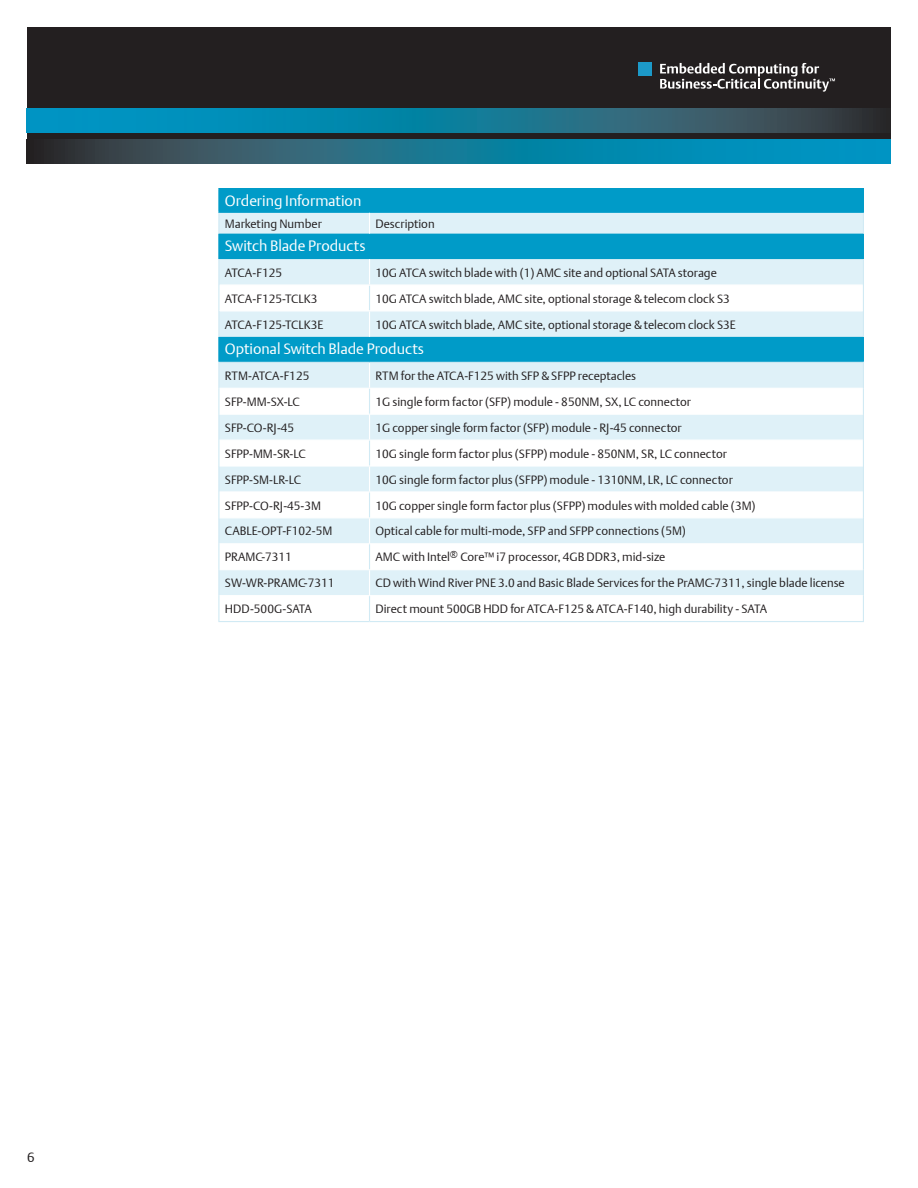
<style>
.page{position:relative;width:918px;height:1188px;background:#fff}
.page>*{position:absolute;margin:0;border:0;box-sizing:border-box;transform-origin:0 0}
.Table_header{font:15px "DTL Argo T Light";color:#fff}
.t1{font:13.5px "DTL Argo T Light";color:#231f20}
._3_Table_Text{font:12px "DTL Argo T Light";color:#231f20}
</style>
<div class="page">
<div style="left:27px;top:27px;width:864px;height:136px;background:#231f20"></div>
<div style="left:638px;top:62px;width:14px;height:14px;background:#1c99c8"></div>
<svg style="left:660px;top:63px;width:175px;height:29px"></svg>
<svg style="left:51px;top:140px;width:840px;height:23px;background:#187490"></svg>
<svg style="left:27px;top:109px;width:853px;height:24px;background:#177692"></svg>
<div style="left:219px;top:189px;width:644px;height:23px;background:#009bc8"></div>
<svg style="left:219px;top:213px;width:644px;height:382px;fill:#dff1f8"></svg>
<svg style="left:219px;top:234px;width:644px;height:128px"></svg>
<svg style="left:369px;top:213px;width:1px;height:21px"></svg>
<hr style="left:219px;top:284px;width:151px;height:2px;background:#fff">
<hr style="left:370px;top:284px;width:493px;height:2px;background:#fff">
<hr style="left:218px;top:188px;width:152px;height:1px;background:#009bc8">
<hr style="left:370px;top:188px;width:494px;height:1px;background:#009bc8">
<hr style="left:218px;top:212px;width:152px;height:1px;background:#009bc8">
<hr style="left:370px;top:212px;width:494px;height:1px;background:#009bc8">
<hr style="left:218px;top:362px;width:152px;height:1px;background:#d1eaf4">
<hr style="left:370px;top:362px;width:494px;height:1px;background:#d1eaf4">
<hr style="left:219px;top:310px;width:151px;height:1px;background:#fff">
<hr style="left:370px;top:310px;width:493px;height:1px;background:#fff">
<svg style="left:369px;top:259px;width:1px;height:78px"></svg>
<hr style="left:219px;top:388px;width:151px;height:1px;background:#fff">
<hr style="left:370px;top:388px;width:493px;height:1px;background:#fff">
<hr style="left:219px;top:414px;width:151px;height:1px;background:#fff">
<hr style="left:370px;top:414px;width:493px;height:1px;background:#fff">
<hr style="left:219px;top:440px;width:151px;height:1px;background:#fff">
<hr style="left:370px;top:440px;width:493px;height:1px;background:#fff">
<hr style="left:219px;top:465px;width:151px;height:2px;background:#fff">
<hr style="left:370px;top:465px;width:493px;height:2px;background:#fff">
<hr style="left:219px;top:491px;width:151px;height:2px;background:#fff">
<hr style="left:370px;top:491px;width:493px;height:2px;background:#fff">
<hr style="left:219px;top:517px;width:151px;height:1px;background:#fff">
<hr style="left:370px;top:517px;width:493px;height:1px;background:#fff">
<hr style="left:219px;top:543px;width:151px;height:1px;background:#fff">
<hr style="left:370px;top:543px;width:493px;height:1px;background:#fff">
<hr style="left:219px;top:569px;width:151px;height:1px;background:#fff">
<hr style="left:370px;top:569px;width:493px;height:1px;background:#fff">
<svg style="left:218px;top:189px;width:1px;height:432px"></svg>
<svg style="left:863px;top:189px;width:1px;height:432px"></svg>
<hr style="left:218px;top:621px;width:152px;height:1px;background:#d1eaf4">
<hr style="left:370px;top:621px;width:494px;height:1px;background:#d1eaf4">
<svg style="left:369px;top:363px;width:1px;height:258px"></svg>
<p class="Table_header" style="left:225px;top:192px;width:138px">Ordering Information</p>
<p class="_3_Table_Text" style="left:225px;top:216px;width:98px">Marketing Number</p>
<p class="_3_Table_Text" style="left:376px;top:216px;width:61px">Description</p>
<p class="Table_header" style="left:225px;top:237px;width:142px">Switch Blade Products</p>
<p class="_3_Table_Text" style="left:225px;top:265px;width:59px">ATCA-F125</p>
<p class="_3_Table_Text" style="left:376px;top:265px;width:343px">10G ATCA switch blade with (1) AMC site and optional SATA storage</p>
<p class="_3_Table_Text" style="left:225px;top:291px;width:94px">ATCA-F125-TCLK3</p>
<p class="_3_Table_Text" style="left:376px;top:291px;width:356px">10G ATCA switch blade, AMC site, optional storage &amp; telecom clock S3</p>
<p class="_3_Table_Text" style="left:225px;top:317px;width:100px">ATCA-F125-TCLK3E</p>
<p class="_3_Table_Text" style="left:376px;top:317px;width:362px">10G ATCA switch blade, AMC site, optional storage &amp; telecom clock S3E</p>
<p class="Table_header" style="left:225px;top:340px;width:201px">Optional Switch Blade Products</p>
<p class="_3_Table_Text" style="left:225px;top:369px;width:86px">RTM-ATCA-F125</p>
<p class="_3_Table_Text" style="left:376px;top:369px;width:262px">RTM for the ATCA-F125 with SFP &amp; SFPP receptacles</p>
<p class="_3_Table_Text" style="left:225px;top:394px;width:76px">SFP-MM-SX-LC</p>
<p class="_3_Table_Text" style="left:376px;top:394px;width:317px">1G single form factor (SFP) module - 850NM, SX, LC connector</p>
<p class="_3_Table_Text" style="left:225px;top:420px;width:71px">SFP-CO-RJ-45</p>
<p class="_3_Table_Text" style="left:376px;top:420px;width:308px">1G copper single form factor (SFP) module - RJ-45 connector</p>
<p class="_3_Table_Text" style="left:225px;top:446px;width:82px">SFPP-MM-SR-LC</p>
<p class="_3_Table_Text" style="left:376px;top:446px;width:353px">10G single form factor plus (SFPP) module - 850NM, SR, LC connector</p>
<p class="_3_Table_Text" style="left:225px;top:472px;width:78px">SFPP-SM-LR-LC</p>
<p class="_3_Table_Text" style="left:376px;top:472px;width:359px">10G single form factor plus (SFPP) module - 1310NM, LR, LC connector</p>
<p class="_3_Table_Text" style="left:225px;top:498px;width:98px">SFPP-CO-RJ-45-3M</p>
<p class="_3_Table_Text" style="left:376px;top:498px;width:382px">10G copper single form factor plus (SFPP) modules with molded cable (3M)</p>
<p class="_3_Table_Text" style="left:225px;top:524px;width:109px">CABLE-OPT-F102-5M</p>
<p class="_3_Table_Text" style="left:376px;top:524px;width:312px">Optical cable for multi-mode, SFP and SFPP connections (5M)</p>
<p class="_3_Table_Text" style="left:225px;top:550px;width:69px">PRAMC-7311</p>
<p class="_3_Table_Text" style="left:376px;top:550px;width:291px">AMC with Intel<sup>®</sup> Core™ i7 processor, 4GB DDR3, mid-size</p>
<p class="_3_Table_Text" style="left:225px;top:576px;width:111px">SW-WR-PRAMC-7311</p>
<p class="_3_Table_Text" style="left:376px;top:576px;width:471px">CD with Wind River PNE 3.0 and Basic Blade Services for the PrAMC-7311, single blade license</p>
<p class="_3_Table_Text" style="left:225px;top:602px;width:89px">HDD-500G-SATA</p>
<p class="_3_Table_Text" style="left:376px;top:602px;width:393px">Direct mount 500GB HDD for ATCA-F125 &amp; ATCA-F140, high durability - SATA</p>
<p class="t1" style="left:27px;top:1149px;width:9px">6</p>
</div>
